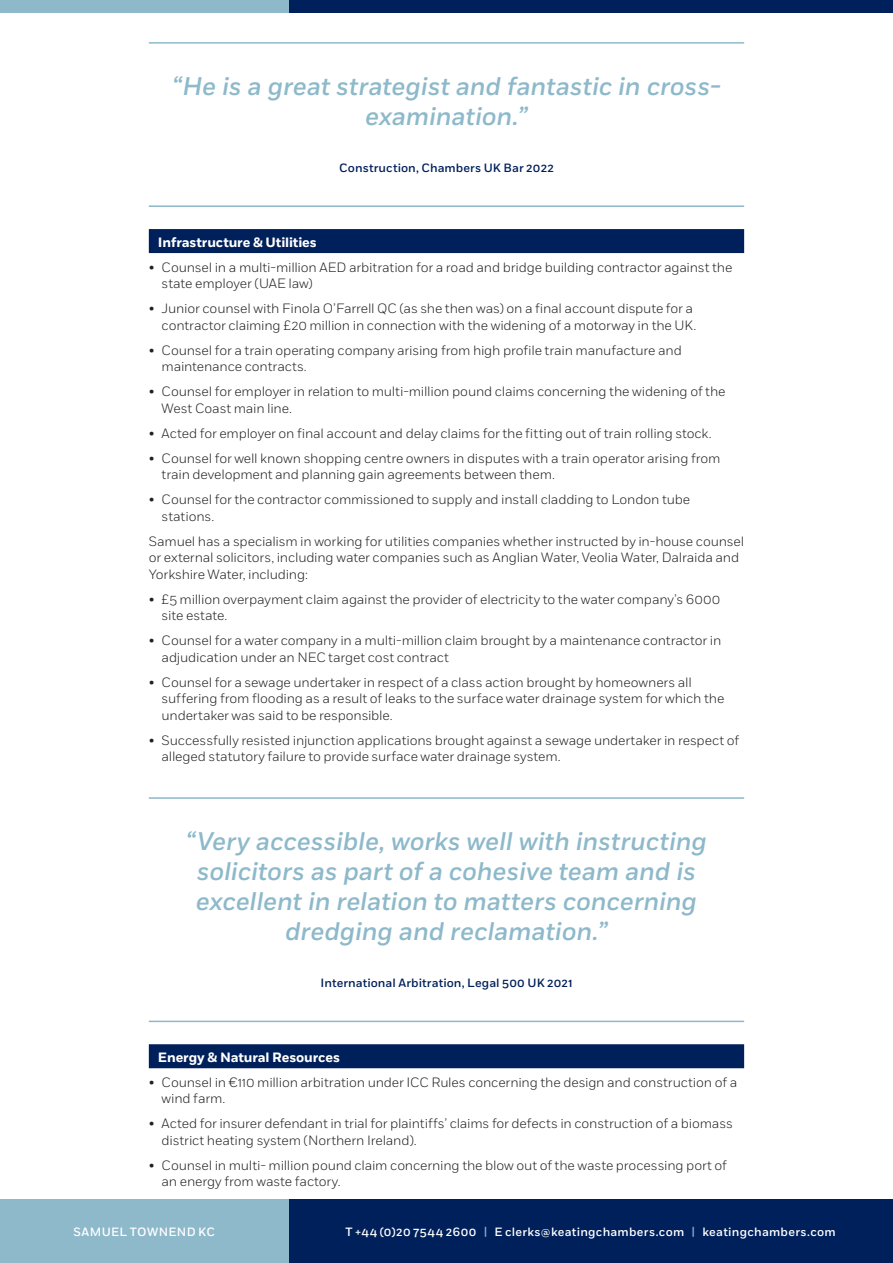
<style>
.page{position:relative;width:893px;height:1263px;background:#fff}
.page>*{position:absolute;margin:0;border:0;box-sizing:border-box;transform-origin:0 0}
.t1{font:italic 500 25.5px/30px "Fort";letter-spacing:-.005em;color:#8db9ca;text-align:center}
.t2{font:300 13.5px/16.5px "Fort";letter-spacing:-.01em;color:#231f20}
.t3{font:700 13.5px "Fort";letter-spacing:-.005em;color:#fff}
.t4{font:500 12px "Fort";letter-spacing:.025em;color:#fff}
.t5{font:500 12px "Fort";letter-spacing:.005em;color:#00205b}
.s1{color:#8db9ca}
</style>
<div class="page">
<div style="left:288px;top:1199px;width:605px;height:64px;background:#00205b"></div>
<div style="left:0;top:1199px;width:288px;height:64px;background:#8db9ca"></div>
<div style="left:289px;top:0;width:604px;height:13px;background:#00205b"></div>
<div style="left:0;top:0;width:289px;height:13px;background:#8db9ca"></div>
<hr style="left:149px;top:42px;width:595px;height:2px;background:#8db9ca">
<hr style="left:149px;top:205px;width:595px;height:2px;background:#8db9ca">
<div style="left:149px;top:229px;width:595px;height:24px;background:#00205b"></div>
<hr style="left:149px;top:797px;width:595px;height:2px;background:#8db9ca">
<hr style="left:149px;top:1021px;width:595px;height:1px;background:#8db9ca">
<div style="left:149px;top:1044px;width:595px;height:24px;background:#00205b"></div>
<p class="t1" style="left:172px;top:71px;width:550px">“He is a great strategist and fantastic in cross&shy;examination.”</p>
<p class="t5" style="left:339px;top:160px;width:216px">Construction, Chambers UK Bar 2022</p>
<p class="t3" style="left:158px;top:234px;width:160px">Infrastructure &amp; Utilities</p>
<p class="t2" style="left:162px;top:259px;width:572px;text-indent:-13px">• Counsel in a multi-million AED arbitration for a road and bridge building contractor against the state employer (UAE law)</p>
<p class="t2" style="left:149px;top:300px;width:549px;text-align:right">• Junior counsel with Finola O’Farrell QC (as she then was) on a final account dispute for a contractor claiming £20 million in connection with the widening of a motorway in the UK.</p>
<p class="t2" style="left:162px;top:342px;width:522px;text-indent:-13px">• Counsel for a train operating company arising from high profile train manufacture and maintenance contracts.</p>
<p class="t2" style="left:162px;top:383px;width:565px;text-indent:-13px">• Counsel for employer in relation to multi-million pound claims concerning the widening of the<br>West Coast main line.</p>
<p class="t2" style="left:149px;top:425px;width:564px">• Acted for employer on final account and delay claims for the fitting out of train rolling stock.</p>
<p class="t2" style="left:162px;top:450px;width:560px;text-indent:-13px">• Counsel for well known shopping centre owners in disputes with a train operator arising from train development and planning gain agreements between them.</p>
<p class="t2" style="left:162px;top:491px;width:530px;text-indent:-13px">• Counsel for the contractor commissioned to supply and install cladding to London tube stations.</p>
<p class="t2" style="left:149px;top:533px;width:597px">Samuel has a specialism in working for utilities companies whether instructed by in-house counsel or external solicitors, including water companies such as Anglian Water, Veolia Water, Dalraida and<br>Yorkshire Water, including:</p>
<p class="t2" style="left:162px;top:591px;width:560px;text-indent:-13px">• £5 million overpayment claim against the provider of electricity to the water company’s 6000 site estate.</p>
<p class="t2" style="left:162px;top:632px;width:561px;text-indent:-13px">• Counsel for a water company in a multi-million claim brought by a maintenance contractor in adjudication under an NEC target cost contract</p>
<p class="t2" style="left:162px;top:674px;width:564px;text-indent:-13px">• Counsel for a sewage undertaker in respect of a class action brought by homeowners all suffering from flooding as a result of leaks to the surface water drainage system for which the undertaker was said to be responsible.</p>
<p class="t2" style="left:162px;top:732px;width:579px;text-indent:-13px">• Successfully resisted injunction applications brought against a sewage undertaker in respect of alleged statutory failure to provide surface water drainage system.</p>
<p class="t1" style="left:186px;top:826px;width:523px">“Very accessible, works well with instructing solicitors as part of a cohesive team and is excellent in relation to matters concerning dredging and reclamation.”</p>
<p class="t5" style="left:320px;top:975px;width:253px">International Arbitration, Legal 500 UK 2021</p>
<p class="t3" style="left:158px;top:1049px;width:184px">Energy &amp; Natural Resources</p>
<p class="t2" style="left:162px;top:1074px;width:577px;text-indent:-13px">• Counsel in €110 million arbitration under ICC Rules concerning the design and construction of a wind farm.</p>
<p class="t2" style="left:162px;top:1115px;width:573px;text-indent:-13px">• Acted for insurer defendant in trial for plaintiffs’ claims for defects in construction of a biomass district heating system (Northern Ireland).</p>
<p class="t2" style="left:162px;top:1157px;width:567px;text-indent:-13px">• Counsel in multi- million pound claim concerning the blow out of the waste processing port of an energy from waste factory.</p>
<p class="t4" style="left:73px;top:1224px;width:143px">SAMUEL TOWNEND KC</p>
<p class="t4" style="left:345px;top:1224px;width:492px">T +44 (0)20 7544 2600 <span class="s1">|</span> E clerks@keatingchambers.com <span class="s1">|</span> keatingchambers.com</p>
</div>
